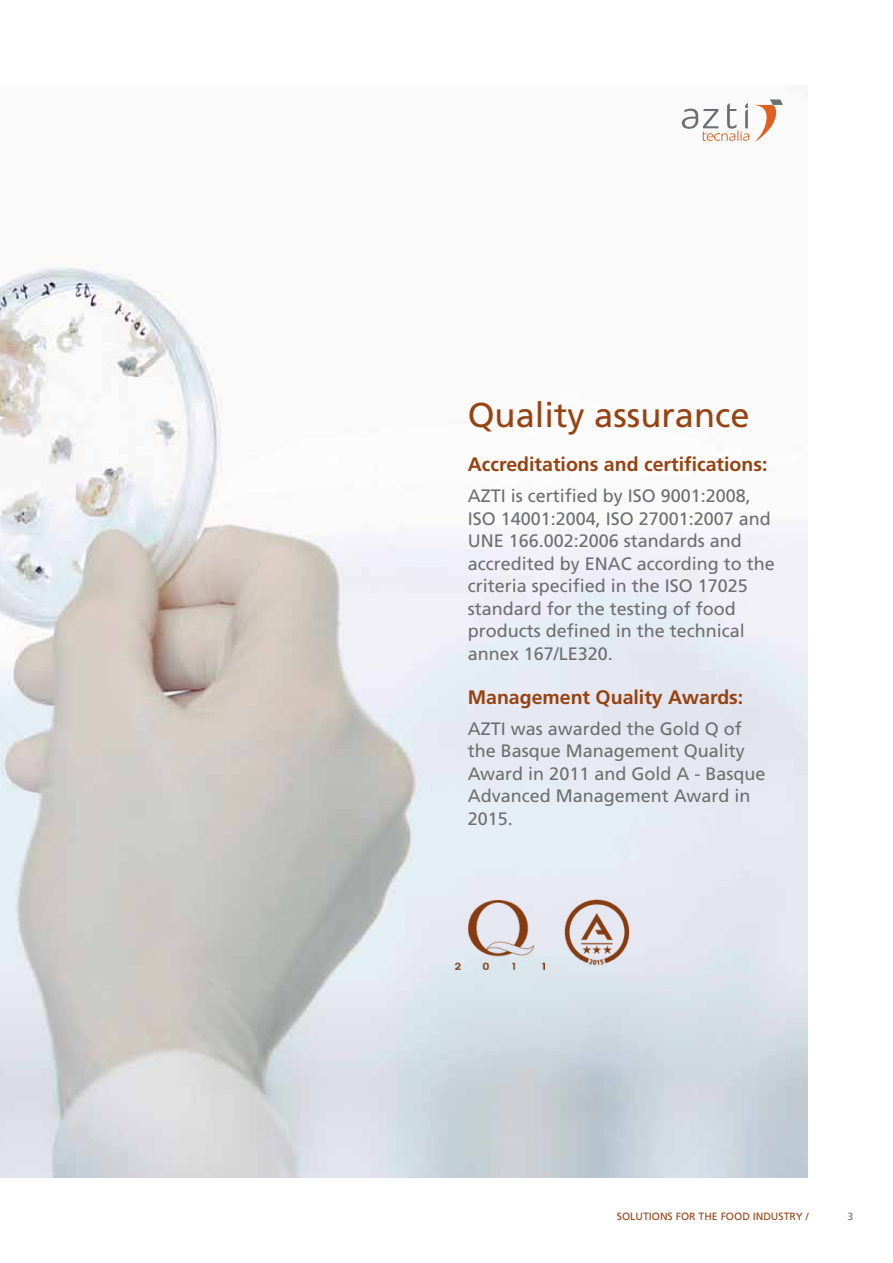
<style>
.page{position:relative;width:893px;height:1263px;background:#fff}
.page>*{position:absolute;margin:0;border:0;box-sizing:border-box;transform-origin:0 0}
.t1{font:34.5px "Frutiger LT Std";color:#964211}
.t2{font:700 19.5px "Frutiger LT Std";color:#964211}
.t3{font:18px/22.5px "Frutiger LT Std";color:#6d6e71}
.t4{font:10.5px "Frutiger LT Std";color:#964211}
.t5{font:10.5px "Frutiger LT Std";color:#6d6e71}
</style>
<div class="page">
<img style="left:0;top:122px;width:808px;height:1056px">
<img style="left:562px;top:897px;width:70px;height:71px">
<img style="left:455px;top:901px;width:89px;height:69px">
<svg style="left:682px;top:99px;width:101px;height:44px"></svg>
<h1 class="t1" style="left:468px;top:395px;width:283px">Quality assurance</h1>
<p class="t2" style="left:468px;top:453px;width:301px">Accreditations and certifications:</p>
<p class="t3" style="left:468px;top:485px;width:309px">AZTI is certified by ISO 9001:2008,<br>ISO 14001:2004, ISO 27001:2007 and<br>UNE 166.002:2006 standards and accredited by ENAC according to the criteria specified in the ISO 17025 standard for the testing of food products defined in the technical annex 167/LE320.</p>
<p class="t2" style="left:468px;top:685px;width:277px">Management Quality Awards:</p>
<p class="t3" style="left:468px;top:717px;width:299px">AZTI was awarded the Gold Q of the Basque Management Quality<br>Award in 2011 and Gold A - Basque<br>Advanced Management Award in<br>2015.</p>
<p class="t4" style="left:617px;top:1210px;width:193px">SOLUTIONS FOR THE FOOD INDUSTRY /</p>
<p class="t5" style="left:847px;top:1210px;width:7px">3</p>
</div>
